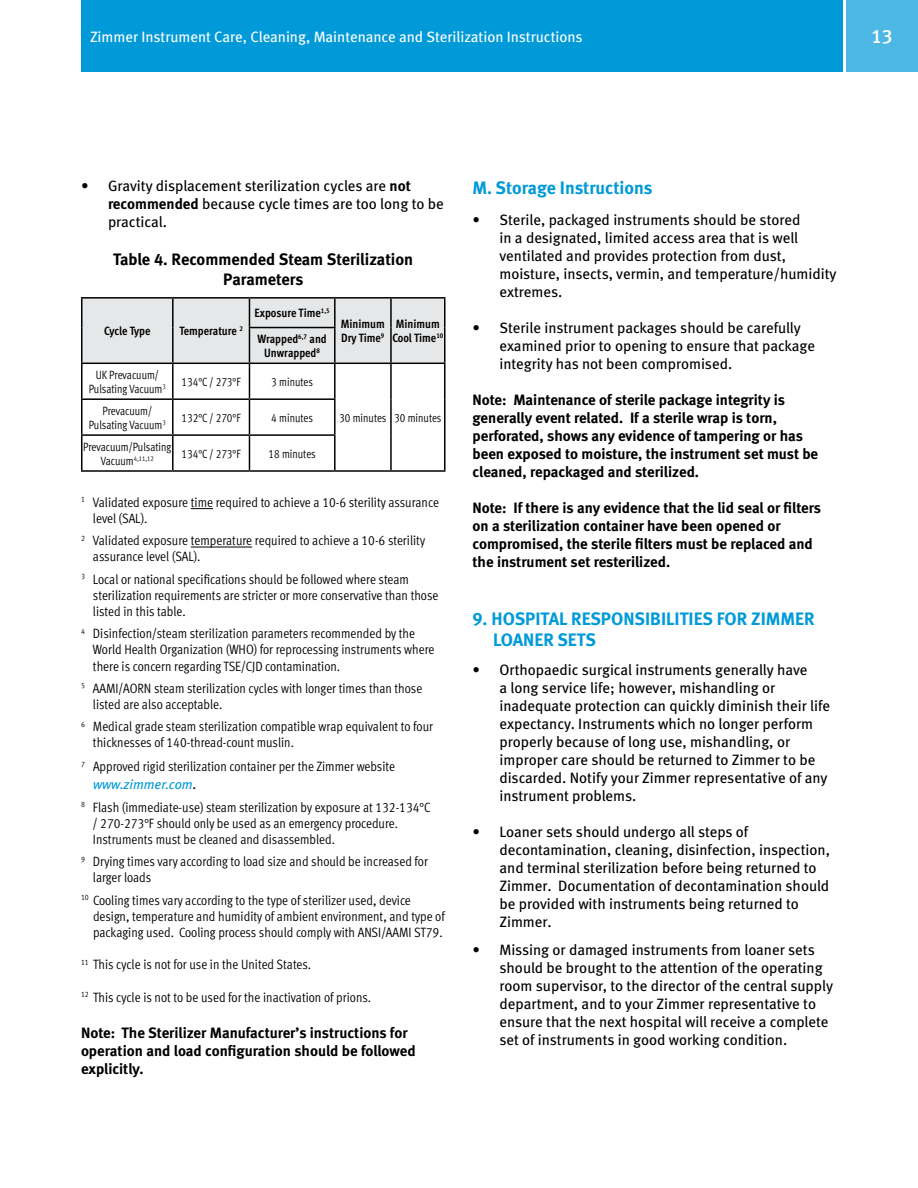
<style>
.page{position:relative;width:918px;height:1188px;background:#fff}
.page>*{position:absolute;margin:0;border:0;box-sizing:border-box;transform-origin:0 0}
.t1{font:19.5px "Meta Medium LF";color:#fff}
.t2{font:18px/21.6px "Meta Bold LF";color:#009ad9}
.t3{font:16.5px/19.8px "Meta Bold LF";color:#000;text-align:center}
.t4{font:15px/18px "Meta Book LF";color:#000}
.t5{font:15px/18px "Meta Bold LF";color:#000}
.t6{font:15px "Meta Book LF";color:#fff}
.t7{font:13.5px/16.2px "Meta Cond Normal LF";color:#000}
.t8{font:italic 13.5px "Meta Book LF";color:#009ad9}
.t9{font:12px/14.4px "Meta Cond Normal LF";color:#000;text-align:center;scale:.94 1}
.t10{font:12px/14.4px "Meta Cond Bold LF";color:#000}
.t11{font:7.05px "Meta Cond Normal LF";color:#000;scale:.94 1}
.s1{font-family:"Meta Bold LF"}
.s2{font-size:12px}
.s3{font-style:normal;color:#000}
</style>
<div class="page">
<div style="left:81px;top:0;width:762px;height:72px;background:#009ad9"></div>
<div style="left:846px;top:0;width:72px;height:72px;background:#4db8e4"></div>
<svg style="left:191px;top:508px;width:22px;height:1px"></svg>
<hr style="left:191px;top:547px;width:61px;height:1px;background:#000">
<hr style="left:81px;top:297px;width:92px;height:2px;background:#000">
<hr style="left:173px;top:297px;width:76px;height:2px;background:#000">
<hr style="left:249px;top:297px;width:86px;height:2px;background:#000">
<div style="left:81px;top:298px;width:363px;height:65px;background:#e6e7e8"></div>
<hr style="left:335px;top:297px;width:56px;height:2px;background:#000">
<hr style="left:334px;top:299px;width:2px;height:28px;background:#000">
<hr style="left:391px;top:297px;width:55px;height:2px;background:#000">
<hr style="left:390px;top:299px;width:2px;height:29px;background:#000">
<hr style="left:444px;top:299px;width:2px;height:29px;background:#000">
<hr style="left:81px;top:328px;width:1px;height:35px;background:#000">
<hr style="left:172px;top:328px;width:2px;height:35px;background:#000">
<hr style="left:390px;top:328px;width:2px;height:35px;background:#000">
<hr style="left:444px;top:328px;width:2px;height:35px;background:#000">
<hr style="left:391px;top:470px;width:55px;height:2px;background:#000">
<hr style="left:249px;top:327px;width:87px;height:1px;background:#000">
<hr style="left:249px;top:328px;width:1px;height:35px;background:#000">
<hr style="left:334px;top:328px;width:2px;height:35px;background:#000">
<hr style="left:81px;top:364px;width:1px;height:34px;background:#000">
<hr style="left:81px;top:400px;width:1px;height:34px;background:#000">
<hr style="left:81px;top:436px;width:1px;height:34px;background:#000">
<hr style="left:81px;top:363px;width:92px;height:1px;background:#000">
<hr style="left:173px;top:363px;width:76px;height:1px;background:#000">
<hr style="left:249px;top:363px;width:86px;height:1px;background:#000">
<hr style="left:335px;top:363px;width:56px;height:1px;background:#000">
<hr style="left:391px;top:363px;width:55px;height:1px;background:#000">
<hr style="left:172px;top:364px;width:2px;height:34px;background:#000">
<hr style="left:249px;top:364px;width:1px;height:34px;background:#000">
<hr style="left:334px;top:364px;width:2px;height:34px;background:#000">
<hr style="left:390px;top:364px;width:2px;height:35px;background:#000">
<hr style="left:390px;top:399px;width:2px;height:36px;background:#000">
<hr style="left:390px;top:435px;width:2px;height:35px;background:#000">
<hr style="left:444px;top:364px;width:2px;height:35px;background:#000">
<hr style="left:444px;top:399px;width:2px;height:36px;background:#000">
<hr style="left:444px;top:435px;width:2px;height:35px;background:#000">
<hr style="left:172px;top:400px;width:2px;height:34px;background:#000">
<hr style="left:249px;top:400px;width:1px;height:34px;background:#000">
<hr style="left:334px;top:400px;width:2px;height:34px;background:#000">
<hr style="left:172px;top:436px;width:2px;height:34px;background:#000">
<hr style="left:249px;top:436px;width:1px;height:34px;background:#000">
<hr style="left:334px;top:436px;width:2px;height:34px;background:#000">
<hr style="left:81px;top:398px;width:92px;height:2px;background:#000">
<hr style="left:173px;top:398px;width:76px;height:2px;background:#000">
<hr style="left:249px;top:398px;width:87px;height:2px;background:#000">
<hr style="left:335px;top:470px;width:56px;height:2px;background:#000">
<hr style="left:81px;top:434px;width:92px;height:2px;background:#000">
<hr style="left:173px;top:434px;width:76px;height:2px;background:#000">
<hr style="left:249px;top:434px;width:87px;height:2px;background:#000">
<hr style="left:81px;top:470px;width:92px;height:2px;background:#000">
<hr style="left:173px;top:470px;width:76px;height:2px;background:#000">
<hr style="left:249px;top:470px;width:86px;height:2px;background:#000">
<p class="t6" style="left:90px;top:28px;width:494px">Zimmer Instrument Care, Cleaning, Maintenance and Sterilization Instructions</p>
<h1 class="t1" style="left:871px;top:25px;width:23px">13</h1>
<p class="t4" style="left:108px;top:177px;width:337px;text-indent:-27px">• Gravity displacement sterilization cycles are <span class="s1">not recommended</span> because cycle times are too long to be practical.</p>
<p class="t3" style="left:113px;top:250px;width:302px">Table 4. Recommended Steam Sterilization<br>Parameters</p>
<p class="t10" style="left:104px;top:324px;width:48px">Cycle Type</p>
<p class="t10" style="left:179px;top:324px;width:65px">Temperature <sup>2</sup></p>
<p class="t10" style="left:255px;top:306px;width:77px">Exposure Time<sup>1,5</sup></p>
<p class="t10" style="left:257px;top:331px;width:71px;text-align:center">Wrapped<sup>6,7</sup> and<br>Unwrapped<sup>8</sup></p>
<p class="t9" style="left:89px;top:367px;width:83px">UK Prevacuum/<br>Pulsating Vacuum<sup>3</sup></p>
<p class="t9" style="left:182px;top:375px;width:65px">134°C / 273°F</p>
<p class="t9" style="left:271px;top:375px;width:46px">3 minutes</p>
<p class="t10" style="left:341px;top:317px;width:46px">Minimum<br>Dry Time<sup>9</sup></p>
<p class="t10" style="left:392px;top:317px;width:53px">Minimum<br>Cool Time<sup>10</sup></p>
<p class="t9" style="left:89px;top:403px;width:83px">Prevacuum/<br>Pulsating Vacuum<sup>3</sup></p>
<p class="t9" style="left:182px;top:410px;width:65px">132°C / 270°F</p>
<p class="t9" style="left:271px;top:410px;width:46px">4 minutes</p>
<p class="t9" style="left:83px;top:439px;width:95px">Prevacuum/Pulsating</p>
<p class="t11" style="left:101px;top:455px;width:58px"><span class="s2">Vacuum</span>4,11,12</p>
<p class="t9" style="left:339px;top:410px;width:110px">30 minutes 30 minutes</p>
<p class="t9" style="left:182px;top:446px;width:65px">134°C / 273°F</p>
<p class="t9" style="left:268px;top:446px;width:52px">18 minutes</p>
<p class="t7" style="left:93px;top:494px;width:347px;text-indent:-12px"><sup>1</sup> Validated exposure time required to achieve a 10-6 sterility assurance level (SAL).</p>
<p class="t7" style="left:93px;top:532px;width:334px;text-indent:-12px"><sup>2</sup> Validated exposure temperature required to achieve a 10-6 sterility assurance level (SAL).</p>
<p class="t7" style="left:93px;top:571px;width:347px;text-indent:-12px"><sup>3</sup> Local or national specifications should be followed where steam sterilization requirements are stricter or more conservative than those listed in this table.</p>
<p class="t7" style="left:93px;top:625px;width:343px;text-indent:-12px"><sup>4</sup> Disinfection/steam sterilization parameters recommended by the<br>World Health Organization (WHO) for reprocessing instruments where there is concern regarding TSE/CJD contamination.</p>
<p class="t7" style="left:93px;top:680px;width:331px;text-indent:-12px"><sup>5</sup> AAMI/AORN steam sterilization cycles with longer times than those listed are also acceptable.</p>
<p class="t7" style="left:93px;top:718px;width:342px;text-indent:-12px"><sup>6</sup> Medical grade steam sterilization compatible wrap equivalent to four thicknesses of 140-thread-count muslin.</p>
<p class="t7" style="left:81px;top:758px;width:316px"><sup>7</sup> Approved rigid sterilization container per the Zimmer website</p>
<p class="t8" style="left:93px;top:777px;width:105px">www.zimmer.com<span class="s3">.</span></p>
<p class="t7" style="left:93px;top:799px;width:339px;text-indent:-12px"><sup>8</sup> Flash (immediate-use) steam sterilization by exposure at 132-134°C / 270-273°F should only be used as an emergency procedure.<br>Instruments must be cleaned and disassembled.</p>
<p class="t7" style="left:93px;top:853px;width:337px;text-indent:-12px"><sup>9</sup> Drying times vary according to load size and should be increased for larger loads</p>
<p class="t7" style="left:93px;top:892px;width:353px;text-indent:-12px"><sup>10</sup> Cooling times vary according to the type of sterilizer used, device design, temperature and humidity of ambient environment, and type of packaging used. Cooling process should comply with ANSI/AAMI ST79.</p>
<p class="t7" style="left:81px;top:956px;width:232px"><sup>11</sup> This cycle is not for use in the United States.</p>
<p class="t7" style="left:81px;top:989px;width:292px"><sup>12</sup> This cycle is not to be used for the inactivation of prions.</p>
<p class="t5" style="left:81px;top:1023px;width:336px">Note: The Sterilizer Manufacturer’s instructions for operation and load configuration should be followed explicitly.</p>
<p class="t2" style="left:472px;top:177px;width:181px">M. Storage Instructions</p>
<p class="t4" style="left:500px;top:211px;width:339px;text-indent:-27px">• Sterile, packaged instruments should be stored<br>in a designated, limited access area that is well ventilated and provides protection from dust, moisture, insects, vermin, and temperature/humidity extremes.</p>
<p class="t4" style="left:500px;top:319px;width:317px;text-indent:-27px">• Sterile instrument packages should be carefully examined prior to opening to ensure that package integrity has not been compromised.</p>
<p class="t5" style="left:472px;top:391px;width:347px">Note: Maintenance of sterile package integrity is generally event related. If a sterile wrap is torn, perforated, shows any evidence of tampering or has been exposed to moisture, the instrument set must be cleaned, repackaged and sterilized.</p>
<p class="t5" style="left:472px;top:499px;width:350px">Note: If there is any evidence that the lid seal or filters on a sterilization container have been opened or compromised, the sterile filters must be replaced and the instrument set resterilized.</p>
<p class="t2" style="left:493px;top:608px;width:323px;text-indent:-21px">9. HOSPITAL RESPONSIBILITIES FOR ZIMMER<br>LOANER SETS</p>
<p class="t4" style="left:500px;top:661px;width:332px;text-indent:-27px">• Orthopaedic surgical instruments generally have<br>a long service life; however, mishandling or inadequate protection can quickly diminish their life expectancy. Instruments which no longer perform properly because of long use, mishandling, or improper care should be returned to Zimmer to be discarded. Notify your Zimmer representative of any instrument problems.</p>
<p class="t4" style="left:500px;top:823px;width:332px;text-indent:-27px">• Loaner sets should undergo all steps of decontamination, cleaning, disinfection, inspection, and terminal sterilization before being returned to Zimmer. Documentation of decontamination should be provided with instruments being returned to Zimmer.</p>
<p class="t4" style="left:500px;top:941px;width:335px;text-indent:-27px">• Missing or damaged instruments from loaner sets should be brought to the attention of the operating room supervisor, to the director of the central supply department, and to your Zimmer representative to ensure that the next hospital will receive a complete set of instruments in good working condition.</p>
</div>
